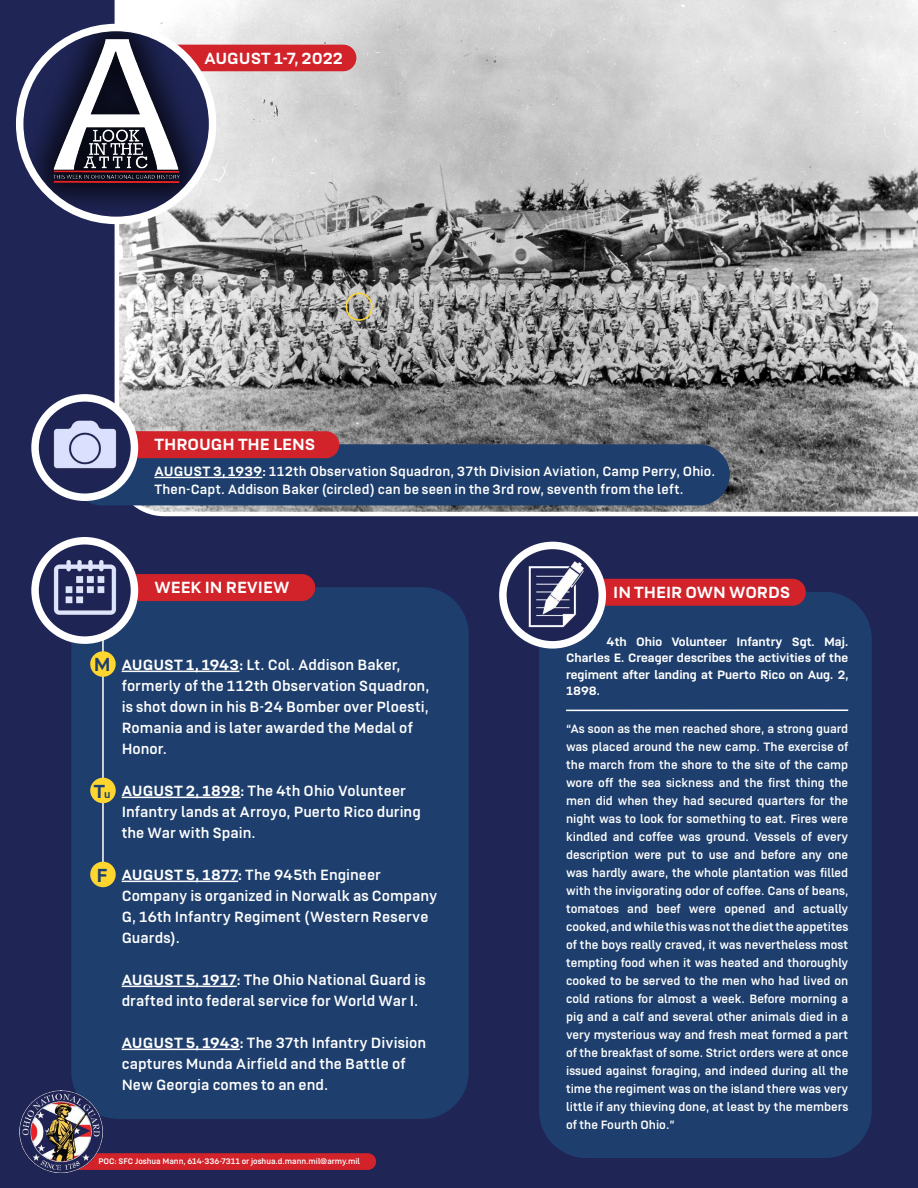
<style>
.page{position:relative;width:918px;height:1188px;background:#1f2555}
.page>*{position:absolute;margin:0;border:0;box-sizing:border-box;transform-origin:0 0}
.t1{font:700 21px "US Army";color:#1e3f6d}
.t2{font:700 18px "US Army";color:#fff}
.t3{font:16.5px/21px "US Army";color:#fff}
.t4{font:15px/18px "US Army";letter-spacing:.005em;color:#fff}
.t5{font:13.5px/18px "US Army";color:#fff;text-align:justify}
.t6{font:700 13.5px/16.5px "US Army";color:#fff;text-align:justify}
.t7{font:9px "US Army";color:#fff}
.s1{font-weight:700}
.s2{font-size:12px}
</style>
<div class="page">
<div style="left:71px;top:587px;width:398px;height:532px;background:#1e3f6d;border-radius:47px"></div>
<hr style="left:122px;top:671px;width:117px;height:1px;background:#fff">
<hr style="left:122px;top:797px;width:119px;height:1px;background:#fff">
<hr style="left:122px;top:881px;width:116px;height:1px;background:#fff">
<hr style="left:122px;top:986px;width:115px;height:1px;background:#fff">
<hr style="left:122px;top:1049px;width:118px;height:1px;background:#fff">
<div style="left:48px;top:574px;width:267px;height:27px;background:#d2232a;border-radius:14px"></div>
<img style="left:35px;top:541px;width:99px;height:99px;border-radius:50px">
<div style="left:31px;top:537px;width:107px;height:107px;border:8px solid #fff;border-radius:50%"></div>
<hr style="left:102px;top:635px;width:2px;height:240px;background:#fff">
<div style="left:90px;top:651px;width:26px;height:26px;background:#ffd530;border-radius:50%"></div>
<div style="left:90px;top:778px;width:26px;height:25px;background:#ffd530;border-radius:50%"></div>
<div style="left:90px;top:862px;width:26px;height:25px;background:#ffd530;border-radius:50%"></div>
<div style="left:48px;top:1153px;width:328px;height:17px;background:#d2232a;border-radius:8px"></div>
<img style="left:19px;top:1090px;width:83px;height:82px">
<svg style="left:115px;top:0;width:803px;height:516px"></svg>
<div style="left:71px;top:444px;width:659px;height:61px;background:#1e3f6d;border-radius:31px"></div>
<hr style="left:154px;top:477px;width:108px;height:1px;background:#fff">
<div style="left:48px;top:431px;width:291px;height:27px;background:#d2232a;border-radius:14px"></div>
<img style="left:35px;top:398px;width:99px;height:99px;border-radius:50px">
<div style="left:31px;top:394px;width:107px;height:107px;border:8px solid #fff;border-radius:50%"></div>
<div style="left:98px;top:45px;width:258px;height:26px;background:#d2232a;border-radius:13px"></div>
<div style="left:20px;top:28px;width:193px;height:191px;background:#000;opacity:.75"></div>
<img style="left:49px;top:29px;width:133px;height:191px">
<div style="left:16px;top:24px;width:200px;height:200px;border:8px solid #fff;border-radius:50%"></div>
<div style="left:539px;top:592px;width:333px;height:566px;background:#1e3f6d;border-radius:47px"></div>
<div style="left:515px;top:579px;width:291px;height:27px;background:#d2232a;border-radius:14px"></div>
<img style="left:503px;top:545px;width:99px;height:100px;border-radius:50px">
<div style="left:499px;top:542px;width:107px;height:107px;border:8px solid #fff;border-radius:50%"></div>
<hr style="left:566px;top:709px;width:282px;height:2px;background:#fff">
<div style="left:346px;top:293px;width:27px;height:28px;border:2px solid #ffd530;border-radius:50%"></div>
<h2 class="t2" style="left:205px;top:48px;width:140px">AUGUST 1-7, 2022</h2>
<h2 class="t2" style="left:154px;top:435px;width:163px">THROUGH THE LENS</h2>
<p class="t4" style="left:154px;top:463px;width:562px"><span class="s1">AUGUST 3, 1939:</span> 112th Observation Squadron, 37th Division Aviation, Camp Perry, Ohio.<br>Then-Capt. Addison Baker (circled) can be seen in the 3rd row, seventh from the left.</p>
<h2 class="t2" style="left:154px;top:577px;width:136px">WEEK IN REVIEW</h2>
<h1 class="t1" style="left:94px;top:653px;width:18px">M</h1>
<h1 class="t1" style="left:94px;top:780px;width:18px">T<span class="s2">u</span></h1>
<h1 class="t1" style="left:97px;top:864px;width:13px">F</h1>
<p class="t3" style="left:122px;top:654px;width:309px"><span class="s1">AUGUST 1, 1943:</span> Lt. Col. Addison Baker, formerly of the 112th Observation Squadron, is shot down in his B-24 Bomber over Ploesti, Romania and is later awarded the Medal of Honor.</p>
<p class="t3" style="left:122px;top:780px;width:301px"><span class="s1">AUGUST 2, 1898:</span> The 4th Ohio Volunteer<br>Infantry lands at Arroyo, Puerto Rico during the War with Spain.</p>
<p class="t3" style="left:122px;top:864px;width:317px"><span class="s1">AUGUST 5, 1877:</span> The 945th Engineer<br>Company is organized in Norwalk as Company<br>G, 16th Infantry Regiment (Western Reserve<br>Guards).</p>
<p class="t3" style="left:122px;top:969px;width:305px"><span class="s1">AUGUST 5, 1917:</span> The Ohio National Guard is drafted into federal service for World War I.</p>
<p class="t3" style="left:122px;top:1032px;width:306px"><span class="s1">AUGUST 5, 1943:</span> The 37th Infantry Division captures Munda Airfield and the Battle of<br>New Georgia comes to an end.</p>
<h2 class="t2" style="left:613px;top:582px;width:179px">IN THEIR OWN WORDS</h2>
<p class="t6" style="left:566px;top:633px;width:284px;text-indent:40px">4th Ohio Volunteer Infantry Sgt. Maj.<br>Charles E. Creager describes the activities of the regiment after landing at Puerto Rico on Aug. 2, 1898.</p>
<p class="t5" style="left:566px;top:720px;width:284px">“As soon as the men reached shore, a strong guard was placed around the new camp. The exercise of the march from the shore to the site of the camp wore off the sea sickness and the first thing the men did when they had secured quarters for the night was to look for something to eat. Fires were kindled and coffee was ground. Vessels of every description were put to use and before any one was hardly aware, the whole plantation was filled with the invigorating odor of coffee. Cans of beans, tomatoes and beef were opened and actually cooked, and while this was not the diet the appetites of the boys really craved, it was nevertheless most tempting food when it was heated and thoroughly cooked to be served to the men who had lived on cold rations for almost a week. Before morning a pig and a calf and several other animals died in a very mysterious way and fresh meat formed a part of the breakfast of some. Strict orders were at once issued against foraging, and indeed during all the time the regiment was on the island there was very little if any thieving done, at least by the members of the Fourth Ohio.”</p>
<p class="t7" style="left:99px;top:1157px;width:263px">POC: SFC Joshua Mann, 614-336-7311 or joshua.d.mann.mil@army.mil</p>
</div>
